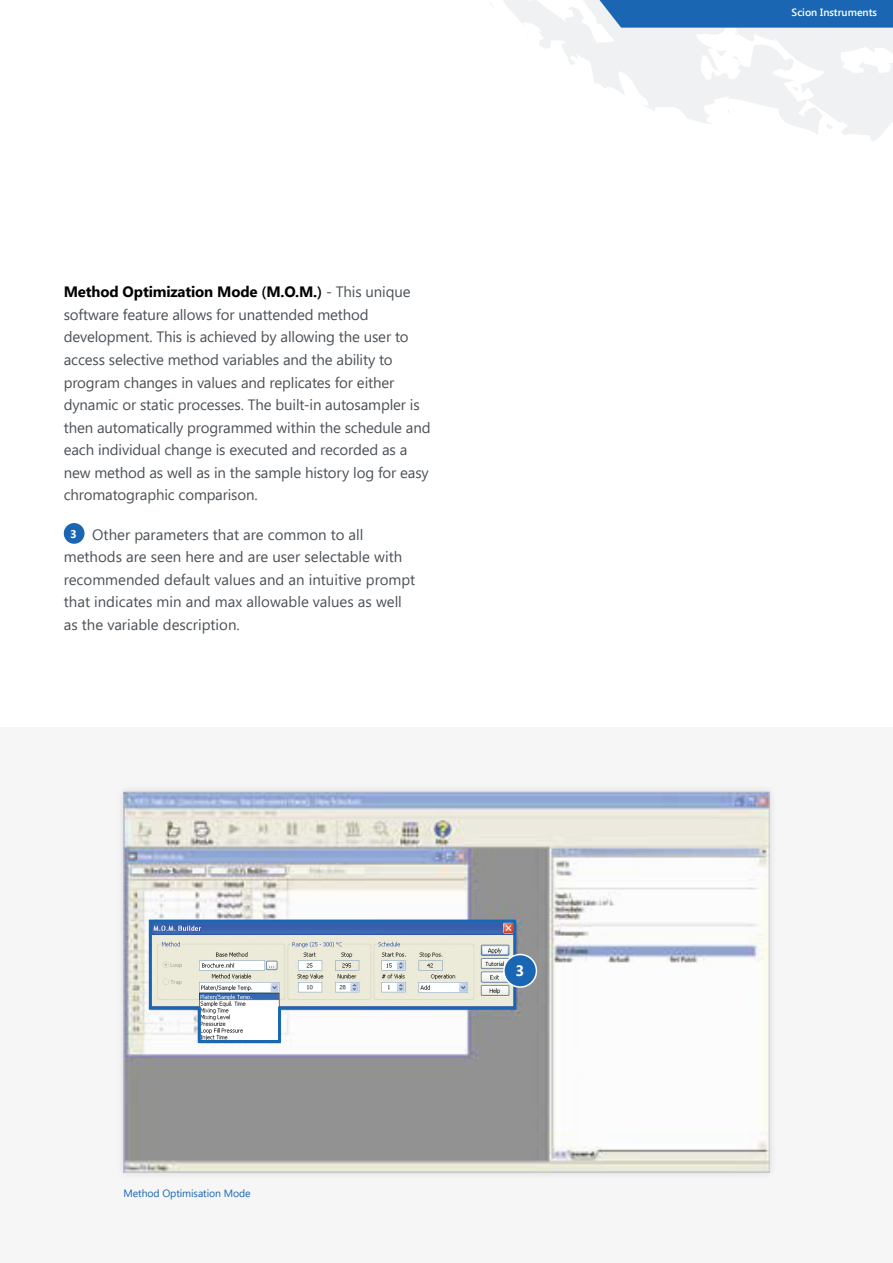
<style>
.page{position:relative;width:893px;height:1263px;background:#fff}
.page>*{position:absolute;margin:0;border:0;box-sizing:border-box;transform-origin:0 0}
.t1{font:15px/22.5px "Segoe UI";letter-spacing:-.01em;color:#4b5156}
.t2{font:700 15px "Segoe UI";color:#fff}
.t3{font:10.5px "Segoe UI";letter-spacing:-.01em;color:#1a66b2}
.t4{font:600 10.5px "Segoe UI";color:#fff}
.s1{font-weight:700;color:#000001}
.s2{font-weight:600;color:#000001}
.s3{font-weight:700;font-size:11.25px;color:#fff}
</style>
<div class="page">
<svg style="left:503px;top:0;width:390px;height:141px"></svg>
<svg style="left:524px;top:27px;width:4px;height:9px"></svg>
<svg style="left:715px;top:50px;width:26px;height:14px"></svg>
<svg style="left:728px;top:108px;width:2px;height:6px"></svg>
<svg style="left:792px;top:87px;width:6px;height:4px"></svg>
<svg style="left:823px;top:114px;width:10px;height:15px"></svg>
<svg style="left:599px;top:0;width:294px;height:36px"></svg>
<div style="left:0;top:727px;width:893px;height:536px;background:#f6f6f7"></div>
<div style="left:116px;top:784px;width:661px;height:396px;background:#868a8e;opacity:.35"></div>
<img style="left:126px;top:794px;width:641px;height:376px">
<div style="left:64px;top:523px;width:21px;height:21px;background:#1a66b2;border-radius:50%"></div>
<svg style="left:147px;top:918px;width:371px;height:126px"></svg>
<div style="left:504px;top:954px;width:32px;height:33px;background:#1a66b2;border-radius:50%"></div>
<div style="left:503px;top:954px;width:34px;height:34px;border:2px solid #fff;border-radius:50%"></div>
<p class="t1" style="left:64px;top:281px;width:368px"><span class="s1">Method Optimization Mode</span> <span class="s2">(</span><span class="s1">M.O.M.</span><span class="s2">)</span> - This unique software feature allows for unattended method development. This is achieved by allowing the user to access selective method variables and the ability to program changes in values and replicates for either dynamic or static processes. The built-in autosampler is then automatically programmed within the schedule and each individual change is executed and recorded as a new method as well as in the sample history log for easy chromatographic comparison.</p>
<p class="t1" style="left:64px;top:523px;width:353px;text-indent:7px"><span class="s3">3</span> Other parameters that are common to all methods are seen here and are user selectable with recommended default values and an intuitive prompt that indicates min and max allowable values as well as the variable description.</p>
<p class="t3" style="left:124px;top:1187px;width:129px">Method Optimisation Mode</p>
<p class="t2" style="left:515px;top:962px;width:10px">3</p>
<p class="t4" style="left:792px;top:5px;width:87px">Scion Instruments</p>
</div>
